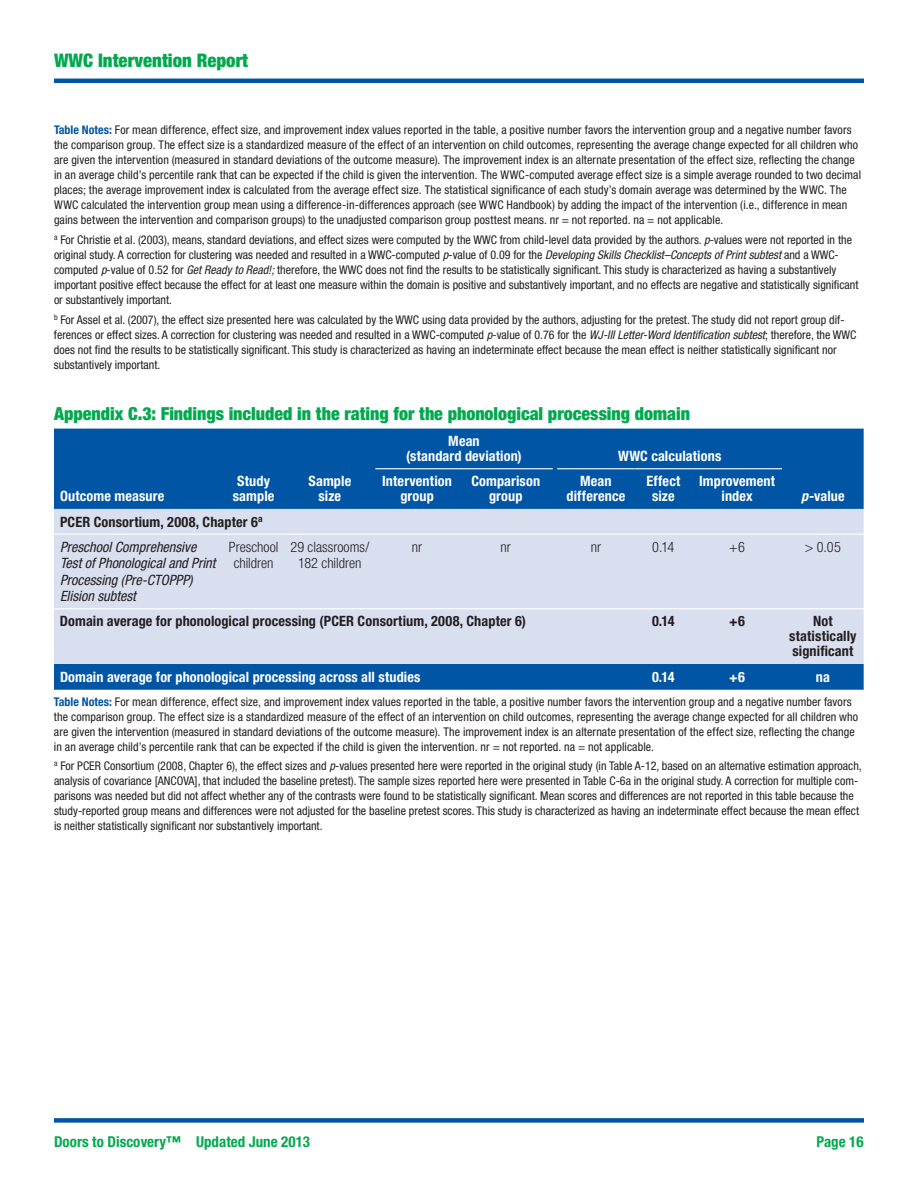
<style>
.page{position:relative;width:918px;height:1188px;background:#fff}
.page>*{position:absolute;margin:0;border:0;box-sizing:border-box;transform-origin:0 0}
.t1{font:900 condensed 18.75px "Helvetica Neue LT Std";color:#00a94e}
.Appendix_table_tit{font:900 condensed 18px "Helvetica Neue LT Std";color:#00a94e}
.t2{font:700 condensed 15px "Helvetica Neue LT Std";color:#00a94e}
.Table_sub_head-cen{font:700 condensed 14.25px/15px "Helvetica Neue LT Std";letter-spacing:.01em;color:#fff;text-align:center}
.Table_sub_head_whi{font:700 condensed 14.25px/15px "Helvetica Neue LT Std";letter-spacing:.01em;color:#fff;text-align:center}
.Table_sub_head-bla{font:700 condensed 14.25px "Helvetica Neue LT Std";letter-spacing:.01em;color:#231f20}
.Table_row_head-ita{font:italic condensed 14.25px/16.5px "Helvetica Neue LT Std";color:#231f20}
.Table_body_text-ce{font:300 condensed 14.25px/16.5px "Helvetica Neue LT Std";color:#231f20;text-align:center}
.Table_body_text-ce-2{font:700 condensed 14.25px/15px "Helvetica Neue LT Std";letter-spacing:.01em;color:#231f20;text-align:center}
.t3{font:condensed 12px/15px "Helvetica Neue LT Std";color:#231f20}
.s1{font-weight:700;color:#0155a5}
.s2{font-style:italic}
</style>
<div class="page">
<div style="left:54px;top:1118px;width:810px;height:5px;background:#0155a5"></div>
<hr style="left:54px;top:79px;width:810px;height:4px;background:#0155a5">
<div style="left:54px;top:429px;width:810px;height:260px;background:#0155a5"></div>
<div style="left:54px;top:509px;width:810px;height:155px;background:#d9dfef"></div>
<hr style="left:54px;top:534px;width:169px;height:1px;background:#fff">
<hr style="left:223px;top:534px;width:61px;height:1px;background:#fff">
<hr style="left:284px;top:534px;width:91px;height:1px;background:#fff">
<hr style="left:375px;top:534px;width:84px;height:1px;background:#fff">
<hr style="left:459px;top:534px;width:94px;height:1px;background:#fff">
<hr style="left:557px;top:534px;width:78px;height:1px;background:#fff">
<hr style="left:635px;top:534px;width:57px;height:1px;background:#fff">
<hr style="left:692px;top:534px;width:90px;height:1px;background:#fff">
<hr style="left:782px;top:534px;width:82px;height:1px;background:#fff">
<hr style="left:54px;top:608px;width:169px;height:1px;background:#fff">
<hr style="left:223px;top:608px;width:61px;height:1px;background:#fff">
<hr style="left:284px;top:608px;width:91px;height:1px;background:#fff">
<hr style="left:375px;top:608px;width:84px;height:1px;background:#fff">
<hr style="left:459px;top:608px;width:94px;height:1px;background:#fff">
<hr style="left:557px;top:608px;width:78px;height:1px;background:#fff">
<hr style="left:635px;top:608px;width:57px;height:1px;background:#fff">
<hr style="left:692px;top:608px;width:90px;height:1px;background:#fff">
<hr style="left:782px;top:608px;width:82px;height:1px;background:#fff">
<hr style="left:375px;top:468px;width:84px;height:1px;background:#fff">
<hr style="left:459px;top:468px;width:94px;height:1px;background:#fff">
<hr style="left:557px;top:468px;width:78px;height:1px;background:#fff">
<hr style="left:635px;top:468px;width:57px;height:1px;background:#fff">
<hr style="left:692px;top:468px;width:90px;height:1px;background:#fff">
<hr style="left:54px;top:689px;width:169px;height:1px;background:#0155a5">
<hr style="left:223px;top:689px;width:61px;height:1px;background:#0155a5">
<hr style="left:284px;top:689px;width:91px;height:1px;background:#0155a5">
<hr style="left:375px;top:689px;width:84px;height:1px;background:#0155a5">
<hr style="left:459px;top:689px;width:94px;height:1px;background:#0155a5">
<hr style="left:557px;top:689px;width:78px;height:1px;background:#0155a5">
<hr style="left:635px;top:689px;width:57px;height:1px;background:#0155a5">
<hr style="left:692px;top:689px;width:90px;height:1px;background:#0155a5">
<hr style="left:782px;top:689px;width:82px;height:1px;background:#0155a5">
<h1 class="t1" style="left:54px;top:49px;width:196px">WWC Intervention Report</h1>
<p class="t3" style="left:54px;top:122px;width:809px"><span class="s1">Table Notes:</span> For mean difference, effect size, and improvement index values reported in the table, a positive number favors the intervention group and a negative number favors the comparison group. The effect size is a standardized measure of the effect of an intervention on child outcomes, representing the average change expected for all children who are given the intervention (measured in standard deviations of the outcome measure). The improvement index is an alternate presentation of the effect size, reflecting the change in an average child’s percentile rank that can be expected if the child is given the intervention. The WWC-computed average effect size is a simple average rounded to two decimal places; the average improvement index is calculated from the average effect size. The statistical significance of each study’s domain average was determined by the WWC. The WWC calculated the intervention group mean using a difference-in-differences approach (see WWC Handbook) by adding the impact of the intervention (i.e., difference in mean gains between the intervention and comparison groups) to the unadjusted comparison group posttest means. nr = not reported. na = not applicable.</p>
<p class="t3" style="left:54px;top:232px;width:806px"><sup>a</sup> For Christie et al. (2003), means, standard deviations, and effect sizes were computed by the WWC from child-level data provided by the authors. <span class="s2">p</span>-values were not reported in the original study. A correction for clustering was needed and resulted in a WWC-computed <span class="s2">p</span>-value of 0.09 for the <span class="s2">Developing Skills Checklist–Concepts of Print subtest</span> and a WWC&shy;computed <span class="s2">p</span>-value of 0.52 for <span class="s2">Get Ready to Read!;</span> therefore, the WWC does not find the results to be statistically significant. This study is characterized as having a substantively important positive effect because the effect for at least one measure within the domain is positive and substantively important, and no effects are negative and statistically significant or substantively important.</p>
<p class="t3" style="left:54px;top:312px;width:804px"><sup>b</sup> For Assel et al. (2007), the effect size presented here was calculated by the WWC using data provided by the authors, adjusting for the pretest. The study did not report group dif&shy;ferences or effect sizes. A correction for clustering was needed and resulted in a WWC-computed <span class="s2">p</span>-value of 0.76 for the <span class="s2">WJ-III Letter-Word Identification subtest</span>; therefore, the WWC does not find the results to be statistically significant. This study is characterized as having an indeterminate effect because the mean effect is neither statistically significant nor substantively important.</p>
<p class="Appendix_table_tit" style="left:54px;top:402px;width:638px">Appendix C.3: Findings included in the rating for the phonological processing domain</p>
<p class="Table_sub_head_whi" style="left:406px;top:434px;width:117px">Mean<br>(standard deviation)</p>
<p class="Table_sub_head-cen" style="left:618px;top:449px;width:105px">WWC calculations</p>
<p class="Table_sub_head_whi" style="left:60px;top:489px;width:106px">Outcome measure</p>
<p class="Table_sub_head-cen" style="left:233px;top:474px;width:43px">Study sample</p>
<p class="Table_sub_head-cen" style="left:308px;top:474px;width:44px">Sample size</p>
<p class="Table_sub_head-cen" style="left:382px;top:474px;width:71px">Intervention group</p>
<p class="Table_sub_head-cen" style="left:471px;top:474px;width:70px">Comparison group</p>
<p class="Table_sub_head-cen" style="left:567px;top:474px;width:60px">Mean difference</p>
<p class="Table_sub_head-cen" style="left:646px;top:474px;width:35px">Effect size</p>
<p class="Table_sub_head-cen" style="left:699px;top:474px;width:77px">Improvement index</p>
<p class="Table_sub_head-cen" style="left:801px;top:489px;width:45px"><span class="s2">p</span>-value</p>
<p class="Table_sub_head-bla" style="left:60px;top:513px;width:204px">PCER Consortium, 2008, Chapter 6<sup>a</sup></p>
<p class="Table_row_head-ita" style="left:60px;top:539px;width:157px">Preschool Comprehensive<br>Test of Phonological and Print<br>Processing (Pre-CTOPPP)<br>Elision subtest</p>
<p class="Table_body_text-ce" style="left:229px;top:538px;width:51px">Preschool children</p>
<p class="Table_body_text-ce" style="left:290px;top:538px;width:80px">29 classrooms/<br>182 children</p>
<p class="Table_body_text-ce" style="left:412px;top:538px;width:12px">nr</p>
<p class="Table_body_text-ce" style="left:501px;top:538px;width:12px">nr</p>
<p class="Table_body_text-ce" style="left:591px;top:538px;width:12px">nr</p>
<p class="Table_body_text-ce" style="left:652px;top:538px;width:24px">0.14</p>
<p class="Table_body_text-ce" style="left:729px;top:538px;width:17px">+6</p>
<p class="Table_body_text-ce" style="left:805px;top:538px;width:37px">&gt; 0.05</p>
<p class="Table_sub_head-bla" style="left:60px;top:613px;width:468px">Domain average for phonological processing (PCER Consortium, 2008, Chapter 6)</p>
<p class="Table_body_text-ce-2" style="left:652px;top:614px;width:24px">0.14</p>
<p class="Table_body_text-ce-2" style="left:729px;top:614px;width:17px">+6</p>
<p class="Table_body_text-ce-2" style="left:789px;top:614px;width:69px">Not statistically significant</p>
<p class="Table_sub_head_whi" style="left:60px;top:669px;width:362px">Domain average for phonological processing across all studies</p>
<p class="Table_sub_head_whi" style="left:652px;top:669px;width:24px">0.14</p>
<p class="Table_sub_head_whi" style="left:729px;top:669px;width:17px">+6</p>
<p class="Table_sub_head_whi" style="left:816px;top:669px;width:16px">na</p>
<p class="t3" style="left:54px;top:694px;width:806px"><span class="s1">Table Notes:</span> For mean difference, effect size, and improvement index values reported in the table, a positive number favors the intervention group and a negative number favors the comparison group. The effect size is a standardized measure of the effect of an intervention on child outcomes, representing the average change expected for all children who are given the intervention (measured in standard deviations of the outcome measure). The improvement index is an alternate presentation of the effect size, reflecting the change in an average child’s percentile rank that can be expected if the child is given the intervention. nr = not reported. na = not applicable.</p>
<p class="t3" style="left:54px;top:758px;width:809px"><sup>a</sup> For PCER Consortium (2008, Chapter 6), the effect sizes and <span class="s2">p</span>-values presented here were reported in the original study (in Table A-12, based on an alternative estimation approach, analysis of covariance [ANCOVA], that included the baseline pretest). The sample sizes reported here were presented in Table C-6a in the original study. A correction for multiple com&shy;parisons was needed but did not affect whether any of the contrasts were found to be statistically significant. Mean scores and differences are not reported in this table because the study-reported group means and differences were not adjusted for the baseline pretest scores. This study is characterized as having an indeterminate effect because the mean effect is neither statistically significant nor substantively important.</p>
<p class="t2" style="left:54px;top:1132px;width:258px">Doors to Discovery™ Updated June 2013</p>
<p class="t2" style="left:817px;top:1132px;width:49px">Page 16</p>
</div>
